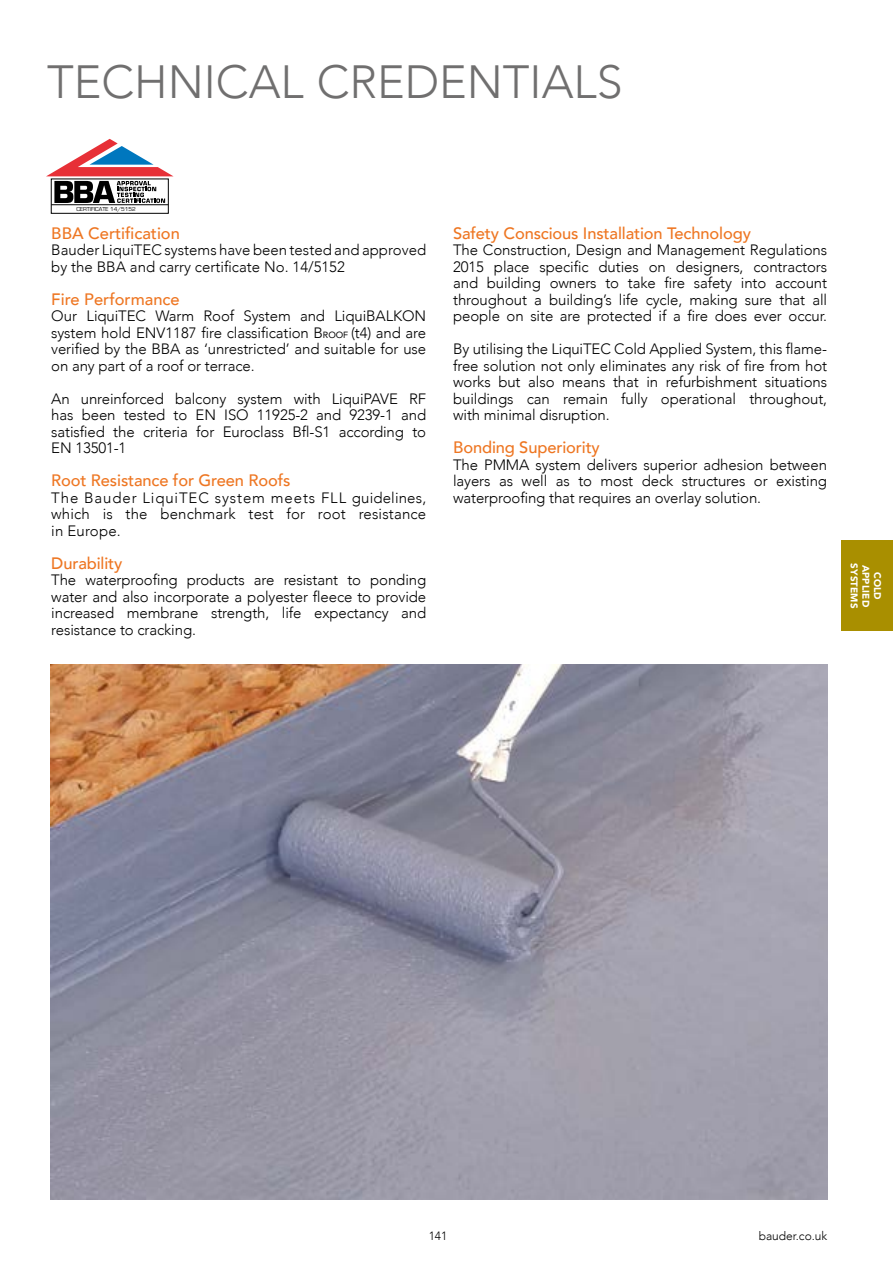
<style>
.page{position:relative;width:893px;height:1263px;background:#fff}
.page>*{position:absolute;margin:0;border:0;box-sizing:border-box;transform-origin:0 0}
.t1{font:300 46.5px "Avenir";color:#706f6f}
.t2{font:500 16.5px "Avenir";letter-spacing:-.01em;color:#ee7622}
.t3{font:300 15px/16.5px "Avenir";letter-spacing:-.01em;color:#000;text-align:justify}
.t4{font:300 12px "Avenir";color:#000}
.t5{font:900 9.75px "Avenir";letter-spacing:.02em;color:#fff}
.t6{font:6px "Eurostile";color:#000}
.s1{font-weight:400;font-size:9px}
</style>
<div class="page">
<svg style="left:46px;top:139px;width:128px;height:64px"></svg>
<hr style="left:51px;top:204px;width:117px;height:1px;background:#000">
<img style="left:50px;top:664px;width:777px;height:536px">
<div style="left:842px;top:541px;width:51px;height:90px;background:#a98f00"></div>
<h1 class="t1" style="left:47px;top:54px;width:577px">TECHNICAL CREDENTIALS</h1>
<p class="t6" style="left:76px;top:206px;width:61px">CERTIFICATE 14/5152</p>
<p class="t2" style="left:51px;top:219px;width:130px">BBA Certification</p>
<p class="t3" style="left:51px;top:242px;width:376px">Bauder LiquiTEC systems have been tested and approved by the BBA and carry certificate No. 14/5152</p>
<p class="t2" style="left:51px;top:285px;width:130px">Fire Performance</p>
<p class="t3" style="left:51px;top:308px;width:376px">Our LiquiTEC Warm Roof System and LiquiBALKON system hold ENV1187 fire classification B<span class="s1">ROOF</span> (t4) and are verified by the BBA as ‘unrestricted’ and suitable for use on any part of a roof or terrace.</p>
<p class="t3" style="left:51px;top:390px;width:376px">An unreinforced balcony system with LiquiPAVE RF has been tested to EN ISO 11925-2 and 9239-1 and satisfied the criteria for Euroclass Bfl-S1 according to EN 13501-1</p>
<p class="t2" style="left:51px;top:466px;width:241px">Root Resistance for Green Roofs</p>
<p class="t3" style="left:51px;top:489px;width:376px">The Bauder LiquiTEC system meets FLL guidelines, which is the benchmark test for root resistance in Europe.</p>
<p class="t2" style="left:51px;top:549px;width:73px">Durability</p>
<p class="t3" style="left:51px;top:572px;width:376px">The waterproofing products are resistant to ponding water and also incorporate a polyester fleece to provide increased membrane strength, life expectancy and resistance to cracking.</p>
<p class="t2" style="left:453px;top:219px;width:299px">Safety Conscious Installation Technology</p>
<p class="t3" style="left:453px;top:242px;width:376px">The Construction, Design and Management Regulations 2015 place specific duties on designers, contractors and building owners to take fire safety into account throughout a building’s life cycle, making sure that all people on site are protected if a fire does ever occur.</p>
<p class="t3" style="left:453px;top:341px;width:375px">By utilising the LiquiTEC Cold Applied System, this flame&shy;free solution not only eliminates any risk of fire from hot works but also means that in refurbishment situations buildings can remain fully operational throughout, with minimal disruption.</p>
<p class="t2" style="left:453px;top:433px;width:148px">Bonding Superiority</p>
<p class="t3" style="left:453px;top:456px;width:375px">The PMMA system delivers superior adhesion between layers as well as to most deck structures or existing waterproofing that requires an overlay solution.</p>
<p class="t5" style="left:863px;top:563px;width:47px;rotate:90deg">SYSTEMS</p>
<p class="t5" style="left:874px;top:565px;width:44px;rotate:90deg">APPLIED</p>
<p class="t5" style="left:886px;top:572px;width:30px;rotate:90deg">COLD</p>
<p class="t4" style="left:429px;top:1229px;width:20px">141</p>
<p class="t4" style="left:759px;top:1229px;width:70px">bauder.co.uk</p>
</div>
